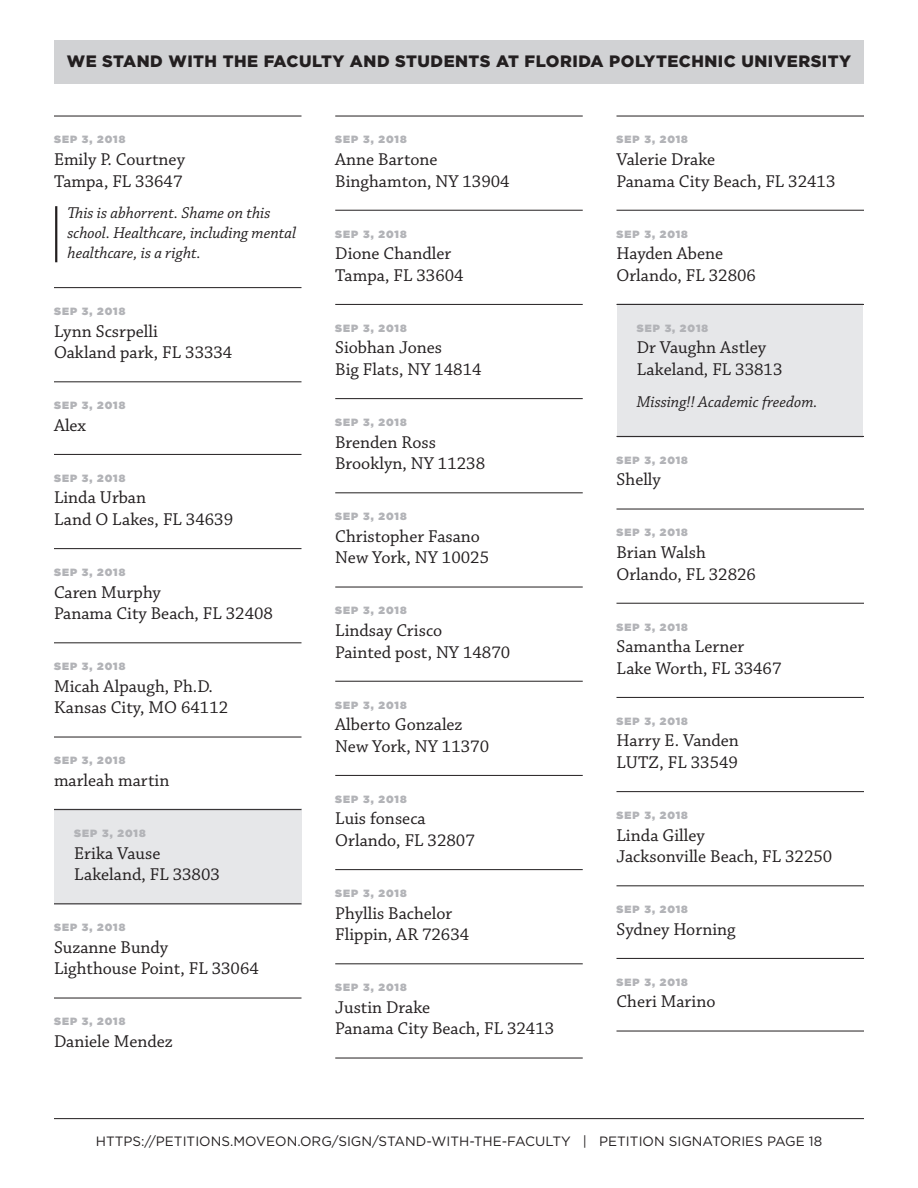
<style>
.page{position:relative;width:918px;height:1188px;background:#fff}
.page>*{position:absolute;margin:0;border:0;box-sizing:border-box;transform-origin:0 0}
.t1{font:18px/21.6px "Chaparral Pro";color:#231f20}
.t2{font:italic 16.5px/19.8px "Chaparral Pro";color:#231f20}
.t3{font:900 16.5px "Gotham";letter-spacing:.03em;color:#231f20}
.t4{font:13.5px "Gotham";color:#231f20}
.t5{font:900 10.5px "Gotham";letter-spacing:.1em;color:#b2b3b7}
</style>
<div class="page">
<div style="left:54px;top:40px;width:810px;height:44px;background:#d1d2d4"></div>
<hr style="left:54px;top:1118px;width:810px;height:1px;background:#231f20">
<hr style="left:54px;top:116px;width:248px;height:1px;background:#231f20">
<hr style="left:55px;top:206px;width:2px;height:56px;background:#231f20">
<hr style="left:54px;top:287px;width:248px;height:1px;background:#231f20">
<hr style="left:54px;top:381px;width:248px;height:1px;background:#231f20">
<hr style="left:54px;top:454px;width:248px;height:1px;background:#231f20">
<hr style="left:54px;top:548px;width:248px;height:1px;background:#231f20">
<hr style="left:54px;top:642px;width:248px;height:1px;background:#231f20">
<hr style="left:54px;top:737px;width:248px;height:1px;background:#231f20">
<div style="left:54px;top:808px;width:248px;height:58px;background:#e6e7e9"></div>
<hr style="left:54px;top:809px;width:248px;height:1px;background:#231f20">
<div style="left:54px;top:847px;width:248px;height:58px;background:#e6e7e9"></div>
<hr style="left:54px;top:903px;width:248px;height:1px;background:#231f20">
<hr style="left:54px;top:998px;width:248px;height:1px;background:#231f20">
<hr style="left:335px;top:116px;width:248px;height:1px;background:#231f20">
<hr style="left:335px;top:210px;width:248px;height:1px;background:#231f20">
<hr style="left:335px;top:304px;width:248px;height:1px;background:#231f20">
<hr style="left:335px;top:398px;width:248px;height:1px;background:#231f20">
<hr style="left:335px;top:492px;width:248px;height:1px;background:#231f20">
<hr style="left:335px;top:587px;width:248px;height:1px;background:#231f20">
<hr style="left:335px;top:681px;width:248px;height:1px;background:#231f20">
<hr style="left:335px;top:775px;width:248px;height:1px;background:#231f20">
<hr style="left:335px;top:869px;width:248px;height:1px;background:#231f20">
<hr style="left:335px;top:963px;width:248px;height:1px;background:#231f20">
<hr style="left:335px;top:1058px;width:248px;height:1px;background:#231f20">
<hr style="left:616px;top:116px;width:248px;height:1px;background:#231f20">
<hr style="left:616px;top:210px;width:248px;height:1px;background:#231f20">
<div style="left:617px;top:303px;width:246px;height:58px;background:#e6e7e9"></div>
<hr style="left:616px;top:304px;width:248px;height:1px;background:#231f20">
<div style="left:617px;top:341px;width:246px;height:59px;background:#e6e7e9"></div>
<div style="left:617px;top:374px;width:246px;height:64px;background:#e6e7e9"></div>
<hr style="left:616px;top:436px;width:248px;height:1px;background:#231f20">
<hr style="left:616px;top:509px;width:248px;height:1px;background:#231f20">
<hr style="left:616px;top:603px;width:248px;height:1px;background:#231f20">
<hr style="left:616px;top:697px;width:248px;height:1px;background:#231f20">
<hr style="left:616px;top:791px;width:248px;height:1px;background:#231f20">
<hr style="left:616px;top:885px;width:248px;height:1px;background:#231f20">
<hr style="left:616px;top:958px;width:248px;height:1px;background:#231f20">
<hr style="left:616px;top:1031px;width:248px;height:1px;background:#231f20">
<p class="t3" style="left:67px;top:50px;width:786px">WE STAND WITH THE FACULTY AND STUDENTS AT FLORIDA POLYTECHNIC UNIVERSITY</p>
<p class="t5" style="left:54px;top:132px;width:73px">SEP 3, 2018</p>
<p class="t1" style="left:54px;top:149px;width:133px">Emily P. Courtney<br>Tampa, FL 33647</p>
<p class="t2" style="left:68px;top:204px;width:230px">This is abhorrent. Shame on this school. Healthcare, including mental healthcare, is a right.</p>
<p class="t5" style="left:54px;top:304px;width:73px">SEP 3, 2018</p>
<p class="t1" style="left:54px;top:321px;width:180px">Lynn Scsrpelli<br>Oakland park, FL 33334</p>
<p class="t5" style="left:54px;top:398px;width:73px">SEP 3, 2018</p>
<p class="t1" style="left:54px;top:415px;width:34px">Alex</p>
<p class="t5" style="left:54px;top:471px;width:73px">SEP 3, 2018</p>
<p class="t1" style="left:54px;top:488px;width:181px">Linda Urban<br>Land O Lakes, FL 34639</p>
<p class="t5" style="left:54px;top:565px;width:73px">SEP 3, 2018</p>
<p class="t1" style="left:54px;top:582px;width:220px">Caren Murphy<br>Panama City Beach, FL 32408</p>
<p class="t5" style="left:54px;top:659px;width:73px">SEP 3, 2018</p>
<p class="t1" style="left:54px;top:676px;width:176px">Micah Alpaugh, Ph.D.<br>Kansas City, MO 64112</p>
<p class="t5" style="left:54px;top:753px;width:73px">SEP 3, 2018</p>
<p class="t1" style="left:54px;top:770px;width:117px">marleah martin</p>
<p class="t5" style="left:74px;top:826px;width:73px">SEP 3, 2018</p>
<p class="t1" style="left:74px;top:843px;width:147px">Erika Vause<br>Lakeland, FL 33803</p>
<p class="t5" style="left:54px;top:920px;width:73px">SEP 3, 2018</p>
<p class="t1" style="left:54px;top:937px;width:206px">Suzanne Bundy<br>Lighthouse Point, FL 33064</p>
<p class="t5" style="left:54px;top:1014px;width:73px">SEP 3, 2018</p>
<p class="t1" style="left:54px;top:1031px;width:120px">Daniele Mendez</p>
<p class="t5" style="left:335px;top:132px;width:73px">SEP 3, 2018</p>
<p class="t1" style="left:335px;top:149px;width:176px">Anne Bartone<br>Binghamton, NY 13904</p>
<p class="t5" style="left:335px;top:226px;width:73px">SEP 3, 2018</p>
<p class="t1" style="left:335px;top:243px;width:130px">Dione Chandler<br>Tampa, FL 33604</p>
<p class="t5" style="left:335px;top:321px;width:73px">SEP 3, 2018</p>
<p class="t1" style="left:335px;top:338px;width:148px">Siobhan Jones<br>Big Flats, NY 14814</p>
<p class="t5" style="left:335px;top:415px;width:73px">SEP 3, 2018</p>
<p class="t1" style="left:335px;top:432px;width:151px">Brenden Ross<br>Brooklyn, NY 11238</p>
<p class="t5" style="left:335px;top:509px;width:73px">SEP 3, 2018</p>
<p class="t1" style="left:335px;top:526px;width:155px">Christopher Fasano<br>New York, NY 10025</p>
<p class="t5" style="left:335px;top:603px;width:73px">SEP 3, 2018</p>
<p class="t1" style="left:335px;top:620px;width:176px">Lindsay Crisco<br>Painted post, NY 14870</p>
<p class="t5" style="left:335px;top:697px;width:73px">SEP 3, 2018</p>
<p class="t1" style="left:335px;top:714px;width:155px">Alberto Gonzalez<br>New York, NY 11370</p>
<p class="t5" style="left:335px;top:792px;width:73px">SEP 3, 2018</p>
<p class="t1" style="left:335px;top:809px;width:141px">Luis fonseca<br>Orlando, FL 32807</p>
<p class="t5" style="left:335px;top:886px;width:73px">SEP 3, 2018</p>
<p class="t1" style="left:335px;top:903px;width:136px">Phyllis Bachelor<br>Flippin, AR 72634</p>
<p class="t5" style="left:335px;top:980px;width:73px">SEP 3, 2018</p>
<p class="t1" style="left:335px;top:997px;width:220px">Justin Drake<br>Panama City Beach, FL 32413</p>
<p class="t5" style="left:616px;top:132px;width:73px">SEP 3, 2018</p>
<p class="t1" style="left:616px;top:149px;width:220px">Valerie Drake<br>Panama City Beach, FL 32413</p>
<p class="t5" style="left:616px;top:226px;width:73px">SEP 3, 2018</p>
<p class="t1" style="left:616px;top:243px;width:141px">Hayden Abene<br>Orlando, FL 32806</p>
<p class="t5" style="left:637px;top:321px;width:73px">SEP 3, 2018</p>
<p class="t1" style="left:637px;top:338px;width:147px">Dr Vaughn Astley<br>Lakeland, FL 33813</p>
<p class="t2" style="left:637px;top:392px;width:182px">Missing!! Academic freedom.</p>
<p class="t5" style="left:616px;top:453px;width:73px">SEP 3, 2018</p>
<p class="t1" style="left:616px;top:470px;width:46px">Shelly</p>
<p class="t5" style="left:616px;top:525px;width:73px">SEP 3, 2018</p>
<p class="t1" style="left:616px;top:542px;width:141px">Brian Walsh<br>Orlando, FL 32826</p>
<p class="t5" style="left:616px;top:619px;width:73px">SEP 3, 2018</p>
<p class="t1" style="left:616px;top:636px;width:167px">Samantha Lerner<br>Lake Worth, FL 33467</p>
<p class="t5" style="left:616px;top:714px;width:73px">SEP 3, 2018</p>
<p class="t1" style="left:616px;top:731px;width:124px">Harry E. Vanden<br>LUTZ, FL 33549</p>
<p class="t5" style="left:616px;top:808px;width:73px">SEP 3, 2018</p>
<p class="t1" style="left:616px;top:825px;width:217px">Linda Gilley<br>Jacksonville Beach, FL 32250</p>
<p class="t5" style="left:616px;top:902px;width:73px">SEP 3, 2018</p>
<p class="t1" style="left:616px;top:919px;width:121px">Sydney Horning</p>
<p class="t5" style="left:616px;top:975px;width:73px">SEP 3, 2018</p>
<p class="t1" style="left:616px;top:992px;width:101px">Cheri Marino</p>
<p class="t4" style="left:96px;top:1133px;width:728px">HTTPS://PETITIONS.MOVEON.ORG/SIGN/STAND-WITH-THE-FACULTY | PETITION SIGNATORIES PAGE 18</p>
</div>
